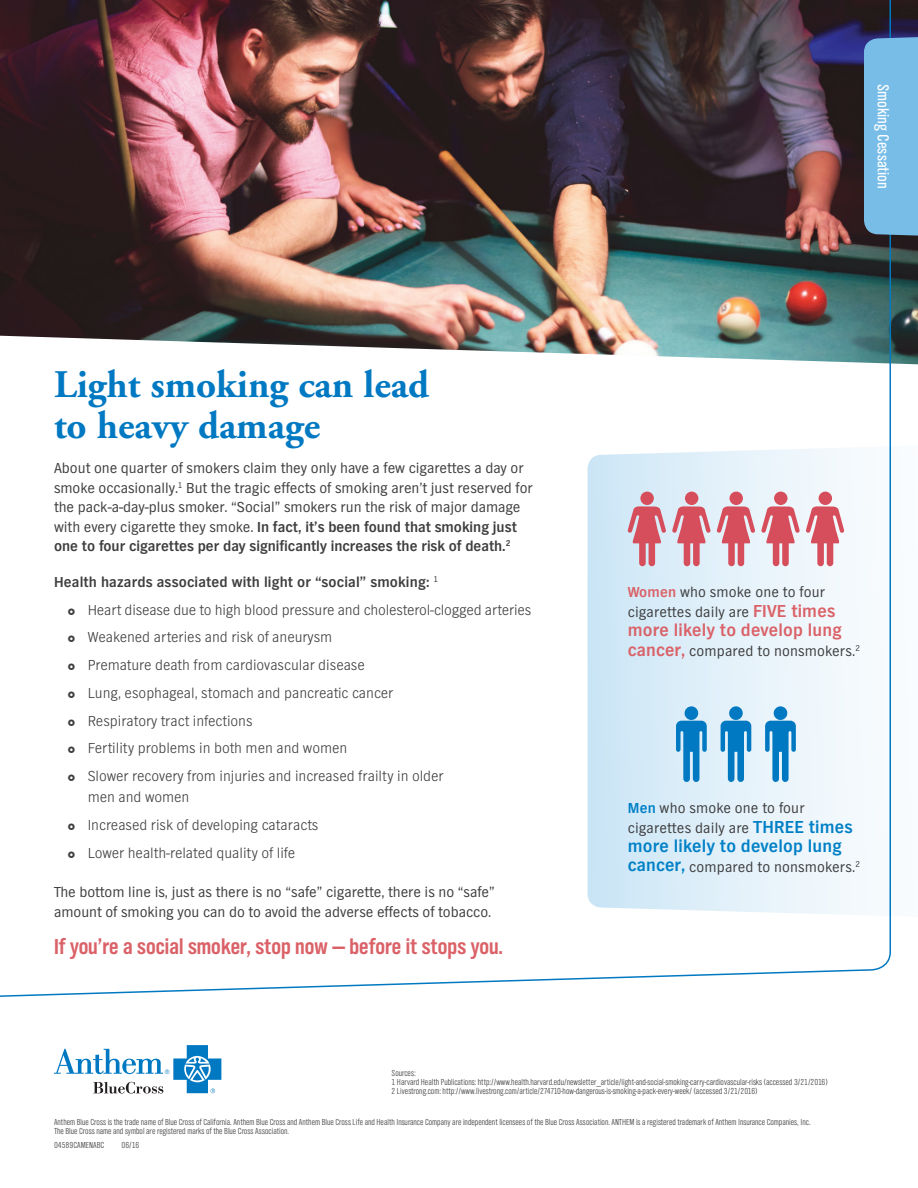
<style>
.page{position:relative;width:918px;height:1188px;background:#fff}
.page>*{position:absolute;margin:0;border:0;box-sizing:border-box;transform-origin:0 0}
.t1{font:700 39px/40.5px "Adobe Garamond";color:#0079c2}
.t2{font:700 22.5px "TV Nord Cond EF";color:#da6167}
.t3{font:700 18px "TV Nord EF";letter-spacing:.01em;color:#0080c6}
.t4{font:700 18px "TV Nord EF";letter-spacing:.01em;color:#da6167}
.t5{font:16.5px "TV Nord Cond EF";color:#fff}
.t6{font:15px/19.5px "TV Nord EF";color:#3e3e3f}
.t7{font:300 15px/27.8px "TV Nord EF";color:#3e3e3f}
.t8{font:300 9px/9px "TV Nord Cond EF";color:#3e3e3f}
.s1{font-weight:700}
.s2{font-weight:700;color:#da6167}
.s3{font-weight:700;font-size:18px;color:#da6167}
.s4{font-weight:700;color:#0080c6}
.s5{font-weight:700;font-size:18px;color:#0080c6}
</style>
<div class="page">
<svg style="left:54px;top:1045px;width:167px;height:49px"></svg>
<img style="left:0;top:0;width:892px;height:997px">
<div style="left:864px;top:37px;width:54px;height:199px;background:#78bde8"></div>
<svg style="left:68px;top:608px;width:7px;height:7px"></svg>
<svg style="left:68px;top:636px;width:7px;height:6px"></svg>
<svg style="left:68px;top:664px;width:7px;height:6px"></svg>
<svg style="left:68px;top:691px;width:7px;height:7px"></svg>
<svg style="left:68px;top:719px;width:7px;height:7px"></svg>
<svg style="left:68px;top:747px;width:7px;height:6px"></svg>
<svg style="left:68px;top:775px;width:7px;height:6px"></svg>
<svg style="left:68px;top:823px;width:7px;height:7px"></svg>
<svg style="left:68px;top:851px;width:7px;height:7px"></svg>
<p class="t5" style="left:892px;top:84px;width:107px;rotate:90deg">Smoking Cessation</p>
<h1 class="t1" style="left:54px;top:365px;width:376px">Light smoking can lead to heavy damage</h1>
<p class="t6" style="left:54px;top:458px;width:480px">About one quarter of smokers claim they only have a few cigarettes a day or smoke occasionally.<sup>1</sup> But the tragic effects of smoking aren’t just reserved for the pack-a-day-plus smoker. “Social” smokers run the risk of major damage with every cigarette they smoke. <span class="s1">In fact, it’s been found that smoking just one to four cigarettes per day significantly increases the risk of death.</span><sup>2</sup></p>
<p class="t7" style="left:88px;top:568px;width:445px;text-indent:-34px"><span class="s1">Health hazards associated with light or “social” smoking:</span> <sup>1<br></sup>Heart disease due to high blood pressure and cholesterol-clogged arteries Weakened arteries and risk of aneurysm<br>Premature death from cardiovascular disease<br>Lung, esophageal, stomach and pancreatic cancer<br>Respiratory tract infections<br>Fertility problems in both men and women<br>Slower recovery from injuries and increased frailty in older</p>
<p class="t7" style="left:88px;top:783px;width:232px">men and women<br>Increased risk of developing cataracts<br>Lower health-related quality of life</p>
<p class="t6" style="left:54px;top:883px;width:442px">The bottom line is, just as there is no “safe” cigarette, there is no “safe” amount of smoking you can do to avoid the adverse effects of tobacco.</p>
<h2 class="t2" style="left:54px;top:934px;width:451px">If you’re a social smoker, stop now — before it stops you.</h2>
<p class="t6" style="left:628px;top:582px;width:209px"><span class="s2">Women</span> who smoke one to four cigarettes daily are <span class="s3">FIVE times</span></p>
<p class="t4" style="left:628px;top:620px;width:215px">more likely to develop lung</p>
<p class="t6" style="left:628px;top:641px;width:234px"><span class="s3">cancer,</span> compared to nonsmokers.<sup>2</sup></p>
<p class="t6" style="left:628px;top:798px;width:226px"><span class="s4">Men</span> who smoke one to four cigarettes daily are <span class="s5">THREE times</span></p>
<p class="t3" style="left:628px;top:836px;width:215px">more likely to develop lung</p>
<p class="t6" style="left:628px;top:857px;width:234px"><span class="s5">cancer,</span> compared to nonsmokers.<sup>2</sup></p>
<p class="t8" style="left:392px;top:1069px;width:438px">Sources:<br>1 Harvard Health Publications: http://www.health.harvard.edu/newsletter_article/light-and-social-smoking-carry-cardiovascular-risks (accessed 3/21/2016)<br>2 Livestrong.com: http://www.livestrong.com/article/274710-how-dangerous-is-smoking-a-pack-every-week/ (accessed 3/21/2016)</p>
<p class="t8" style="left:54px;top:1118px;width:758px">Anthem Blue Cross is the trade name of Blue Cross of California. Anthem Blue Cross and Anthem Blue Cross Life and Health Insurance Company are independent licensees of the Blue Cross Association. ANTHEM is a registered trademark of Anthem Insurance Companies, Inc.<br>The Blue Cross name and symbol are registered marks of the Blue Cross Association.</p>
<p class="t8" style="left:122px;top:1141px;width:19px">06/16</p>
<p class="t8" style="left:54px;top:1141px;width:52px">04589CAMENABC</p>
</div>
